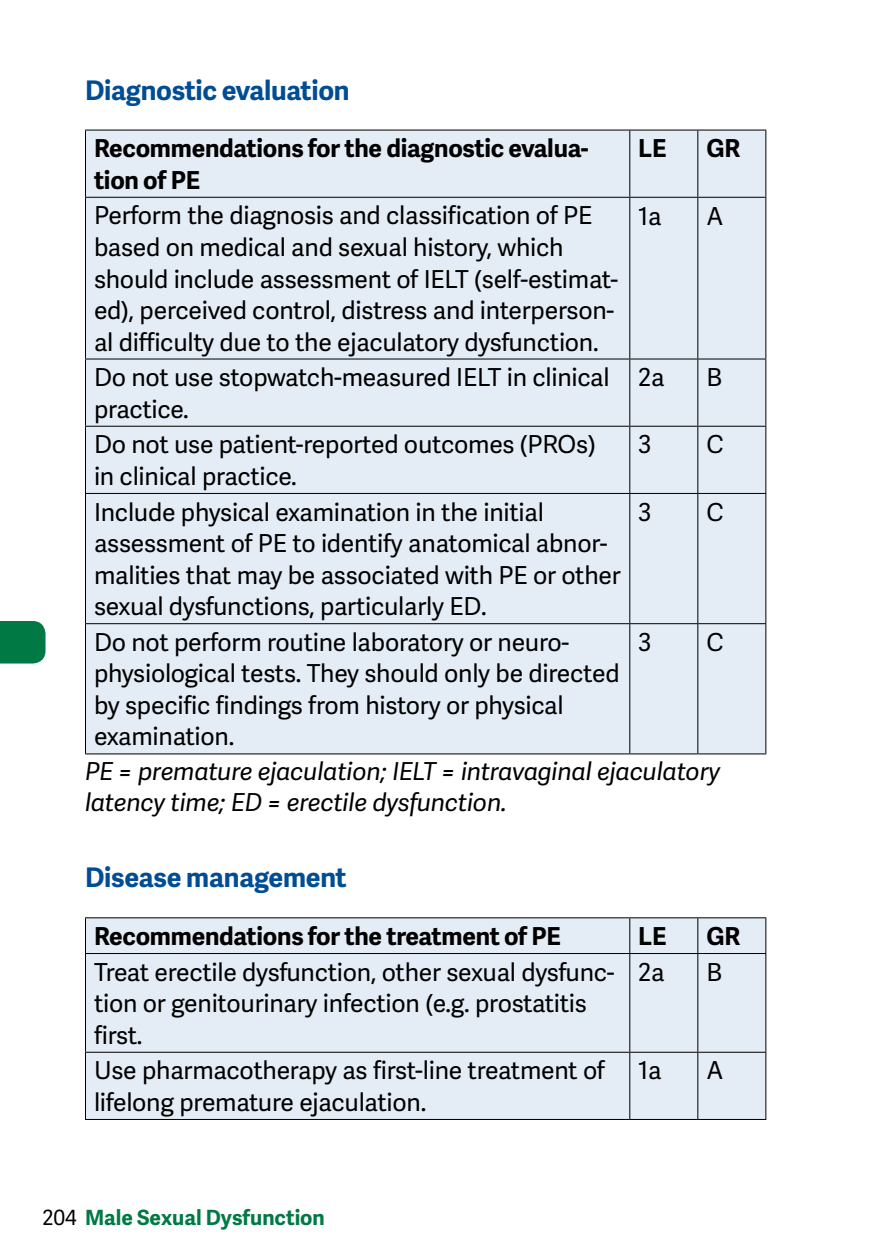
<style>
.page{position:relative;width:893px;height:1259px;background:#fff}
.page>*{position:absolute;margin:0;border:0;box-sizing:border-box;transform-origin:0 0}
.t1{font:700 27px "Adelle Sans";letter-spacing:-.01em;color:#004d95}
.t2{font:24.6px/31.5px "Adelle Sans";letter-spacing:-.01em;color:#000}
.t3{font:700 24.6px/31.5px "Adelle Sans";letter-spacing:-.01em;color:#000}
.t4{font:italic 24.6px/31.5px "Adelle Sans";letter-spacing:-.01em;color:#000}
.t5{font:700 21px "Adelle Sans";color:#007944}
.s1{font-weight:400;color:#000}
</style>
<div class="page">
<div style="left:0;top:621px;width:46px;height:42px;background:#007944"></div>
<div style="left:86px;top:131px;width:679px;height:622px;background:#e4ecf6"></div>
<hr style="left:629px;top:130px;width:1px;height:67px;background:#000">
<hr style="left:697px;top:130px;width:1px;height:67px;background:#000">
<hr style="left:85px;top:197px;width:545px;height:1px;background:#000">
<hr style="left:630px;top:197px;width:68px;height:1px;background:#000">
<hr style="left:629px;top:198px;width:1px;height:160px;background:#000">
<hr style="left:698px;top:197px;width:68px;height:1px;background:#000">
<hr style="left:697px;top:198px;width:1px;height:160px;background:#000">
<hr style="left:85px;top:358px;width:545px;height:1px;background:#000">
<hr style="left:630px;top:358px;width:68px;height:1px;background:#000">
<hr style="left:629px;top:359px;width:1px;height:67px;background:#000">
<hr style="left:698px;top:358px;width:68px;height:1px;background:#000">
<hr style="left:697px;top:359px;width:1px;height:67px;background:#000">
<hr style="left:85px;top:426px;width:545px;height:1px;background:#000">
<hr style="left:630px;top:426px;width:68px;height:1px;background:#000">
<hr style="left:629px;top:427px;width:1px;height:66px;background:#000">
<hr style="left:698px;top:426px;width:68px;height:1px;background:#000">
<hr style="left:697px;top:427px;width:1px;height:66px;background:#000">
<hr style="left:85px;top:493px;width:545px;height:1px;background:#000">
<hr style="left:630px;top:493px;width:68px;height:1px;background:#000">
<hr style="left:629px;top:494px;width:1px;height:129px;background:#000">
<hr style="left:698px;top:493px;width:68px;height:1px;background:#000">
<hr style="left:697px;top:494px;width:1px;height:129px;background:#000">
<hr style="left:85px;top:623px;width:545px;height:1px;background:#000">
<hr style="left:630px;top:623px;width:68px;height:1px;background:#000">
<hr style="left:629px;top:624px;width:1px;height:129px;background:#000">
<hr style="left:698px;top:623px;width:68px;height:1px;background:#000">
<hr style="left:697px;top:624px;width:1px;height:129px;background:#000">
<hr style="left:85px;top:753px;width:545px;height:1px;background:#000">
<hr style="left:630px;top:753px;width:68px;height:1px;background:#000">
<hr style="left:698px;top:753px;width:68px;height:1px;background:#000">
<hr style="left:85px;top:130px;width:545px;height:1px;background:#000">
<hr style="left:85px;top:130px;width:1px;height:67px;background:#000">
<hr style="left:630px;top:130px;width:68px;height:1px;background:#000">
<hr style="left:698px;top:130px;width:68px;height:1px;background:#000">
<hr style="left:765px;top:130px;width:1px;height:67px;background:#000">
<hr style="left:85px;top:198px;width:1px;height:160px;background:#000">
<hr style="left:765px;top:198px;width:1px;height:160px;background:#000">
<hr style="left:85px;top:359px;width:1px;height:67px;background:#000">
<hr style="left:765px;top:359px;width:1px;height:67px;background:#000">
<hr style="left:85px;top:427px;width:1px;height:66px;background:#000">
<hr style="left:765px;top:427px;width:1px;height:66px;background:#000">
<hr style="left:85px;top:494px;width:1px;height:129px;background:#000">
<hr style="left:765px;top:494px;width:1px;height:129px;background:#000">
<hr style="left:85px;top:624px;width:1px;height:129px;background:#000">
<hr style="left:765px;top:624px;width:1px;height:129px;background:#000">
<div style="left:86px;top:918px;width:679px;height:201px;background:#e4ecf6"></div>
<hr style="left:629px;top:918px;width:1px;height:35px;background:#000">
<hr style="left:697px;top:918px;width:1px;height:35px;background:#000">
<hr style="left:85px;top:953px;width:545px;height:1px;background:#000">
<hr style="left:630px;top:953px;width:68px;height:1px;background:#000">
<hr style="left:629px;top:954px;width:1px;height:97px;background:#000">
<hr style="left:698px;top:953px;width:68px;height:1px;background:#000">
<hr style="left:697px;top:954px;width:1px;height:97px;background:#000">
<hr style="left:85px;top:1051px;width:545px;height:1px;background:#000">
<hr style="left:630px;top:1051px;width:68px;height:1px;background:#000">
<hr style="left:629px;top:1052px;width:1px;height:67px;background:#000">
<hr style="left:698px;top:1051px;width:68px;height:1px;background:#000">
<hr style="left:697px;top:1052px;width:1px;height:67px;background:#000">
<hr style="left:85px;top:1119px;width:545px;height:1px;background:#000">
<hr style="left:630px;top:1119px;width:68px;height:1px;background:#000">
<hr style="left:698px;top:1119px;width:68px;height:1px;background:#000">
<hr style="left:85px;top:917px;width:545px;height:1px;background:#000">
<hr style="left:85px;top:918px;width:1px;height:35px;background:#000">
<hr style="left:630px;top:917px;width:68px;height:1px;background:#000">
<hr style="left:698px;top:917px;width:68px;height:1px;background:#000">
<hr style="left:765px;top:918px;width:1px;height:35px;background:#000">
<hr style="left:85px;top:954px;width:1px;height:97px;background:#000">
<hr style="left:765px;top:954px;width:1px;height:97px;background:#000">
<hr style="left:85px;top:1052px;width:1px;height:67px;background:#000">
<hr style="left:765px;top:1052px;width:1px;height:67px;background:#000">
<p class="t1" style="left:85px;top:70px;width:266px">Diagnostic evaluation</p>
<p class="t3" style="left:94px;top:132px;width:496px">Recommendations for the diagnostic evalua&shy;tion of PE</p>
<p class="t3" style="left:638px;top:132px;width:30px">LE</p>
<p class="t3" style="left:706px;top:132px;width:35px">GR</p>
<p class="t2" style="left:94px;top:199px;width:526px">Perform the diagnosis and classification of PE based on medical and sexual history, which should include assessment of IELT (self-estimat&shy;ed), perceived control, distress and interperson&shy;al difficulty due to the ejaculatory dysfunction.</p>
<p class="t2" style="left:638px;top:199px;width:25px">1a</p>
<p class="t2" style="left:706px;top:199px;width:19px">A</p>
<p class="t2" style="left:94px;top:361px;width:517px">Do not use stopwatch-measured IELT in clinical practice.</p>
<p class="t2" style="left:638px;top:361px;width:28px">2a</p>
<p class="t2" style="left:706px;top:361px;width:17px">B</p>
<p class="t2" style="left:94px;top:428px;width:503px">Do not use patient-reported outcomes (PROs) in clinical practice.</p>
<p class="t2" style="left:638px;top:428px;width:15px">3</p>
<p class="t2" style="left:706px;top:428px;width:19px">C</p>
<p class="t2" style="left:94px;top:495px;width:528px">Include physical examination in the initial assessment of PE to identify anatomical abnor&shy;malities that may be associated with PE or other sexual dysfunctions, particularly ED.</p>
<p class="t2" style="left:638px;top:495px;width:15px">3</p>
<p class="t2" style="left:706px;top:495px;width:19px">C</p>
<p class="t2" style="left:94px;top:625px;width:527px">Do not perform routine laboratory or neuro&shy;physiological tests. They should only be directed by specific findings from history or physical examination.</p>
<p class="t2" style="left:638px;top:625px;width:15px">3</p>
<p class="t2" style="left:706px;top:625px;width:19px">C</p>
<p class="t4" style="left:85px;top:754px;width:637px">PE = premature ejaculation; IELT = intravaginal ejaculatory latency time; ED = erectile dysfunction.</p>
<p class="t1" style="left:85px;top:858px;width:263px">Disease management</p>
<p class="t3" style="left:94px;top:919px;width:469px">Recommendations for the treatment of PE</p>
<p class="t3" style="left:638px;top:919px;width:30px">LE</p>
<p class="t3" style="left:706px;top:919px;width:35px">GR</p>
<p class="t2" style="left:94px;top:955px;width:522px">Treat erectile dysfunction, other sexual dysfunc&shy;tion or genitourinary infection (e.g. prostatitis first.</p>
<p class="t2" style="left:638px;top:955px;width:28px">2a</p>
<p class="t2" style="left:706px;top:955px;width:17px">B</p>
<p class="t2" style="left:94px;top:1054px;width:512px">Use pharmacotherapy as first-line treatment of lifelong premature ejaculation.</p>
<p class="t2" style="left:638px;top:1054px;width:25px">1a</p>
<p class="t2" style="left:706px;top:1054px;width:19px">A</p>
<p class="t5" style="left:43px;top:1202px;width:284px"><span class="s1">204</span> Male Sexual Dysfunction</p>
</div>
